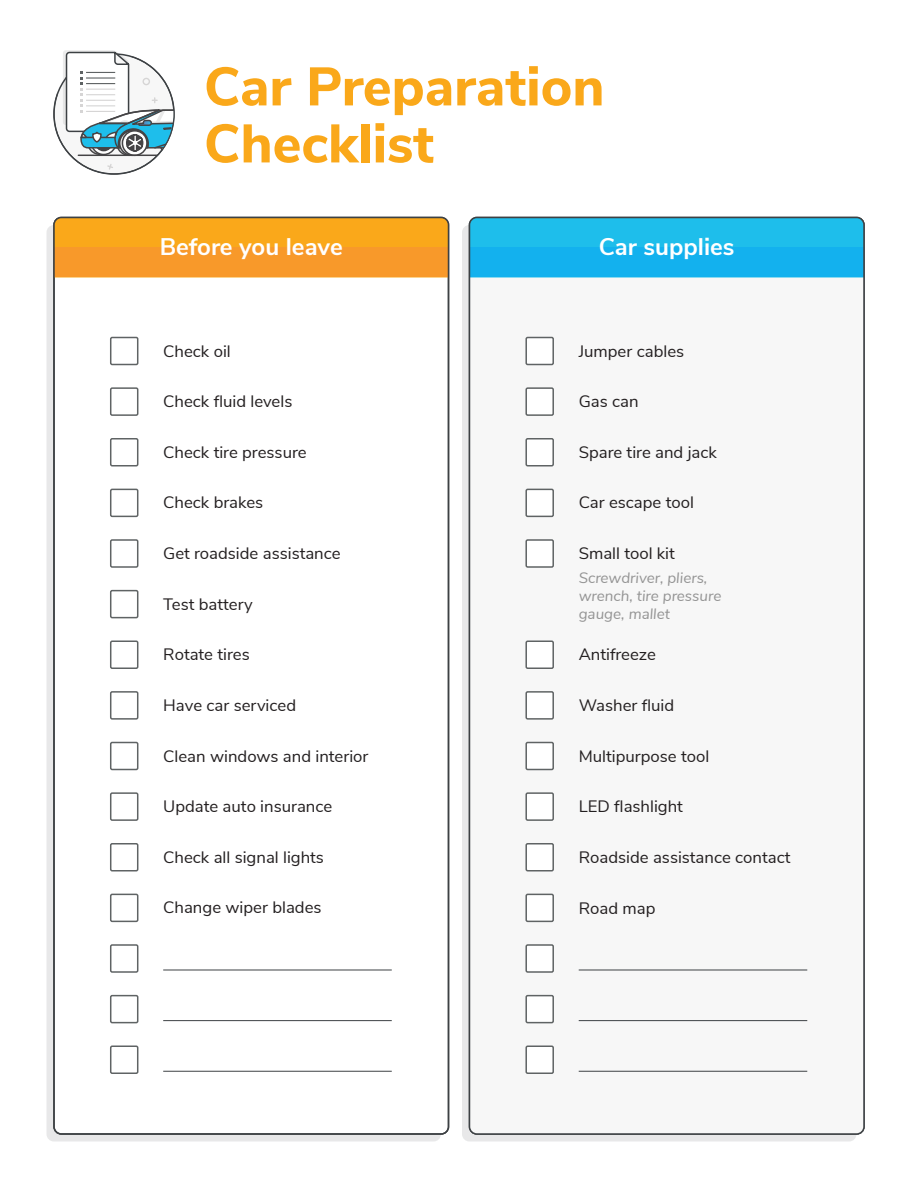
<style>
.page{position:relative;width:918px;height:1188px;background:#fff}
.page>*{position:absolute;margin:0;border:0;box-sizing:border-box;transform-origin:0 0}
.t1{font:800 54px/57px "Nunito Sans";color:#faa81a}
.t2{font:700 24px "Nunito Sans";color:#fff}
.t3{font:16.5px "Nunito Sans";color:#231f20}
.t4{font:italic 15px/18px "Nunito Sans";color:#949494}
</style>
<div class="page">
<div style="left:47px;top:225px;width:394px;height:917px;background:#e8e8e9;border-radius:7px"></div>
<svg style="left:462px;top:225px;width:394px;height:917px;background:#e0e1e2"></svg>
<div style="left:54px;top:218px;width:395px;height:916px;background:#fff;border-radius:7px"></div>
<div style="left:470px;top:218px;width:394px;height:916px;background:#f7f7f7;border-radius:7px"></div>
<div style="left:470px;top:218px;width:392px;height:30px;background:#1ebeeb"></div>
<div style="left:56px;top:218px;width:392px;height:30px;background:#faa81a"></div>
<div style="left:110px;top:337px;width:28px;height:28px;border:2px solid #5f6364;border-radius:2px"></div>
<div style="left:110px;top:387px;width:28px;height:29px;border:2px solid #5f6364;border-radius:2px"></div>
<div style="left:110px;top:438px;width:28px;height:28px;border:2px solid #5f6364;border-radius:2px"></div>
<div style="left:110px;top:489px;width:28px;height:28px;border:2px solid #5f6364;border-radius:2px"></div>
<div style="left:110px;top:539px;width:28px;height:29px;border:2px solid #5f6364;border-radius:2px"></div>
<div style="left:110px;top:590px;width:28px;height:28px;border:2px solid #5f6364;border-radius:2px"></div>
<div style="left:110px;top:640px;width:28px;height:29px;border:2px solid #5f6364;border-radius:2px"></div>
<div style="left:110px;top:691px;width:28px;height:29px;border:2px solid #5f6364;border-radius:2px"></div>
<div style="left:110px;top:742px;width:28px;height:28px;border:2px solid #5f6364;border-radius:2px"></div>
<div style="left:110px;top:792px;width:28px;height:29px;border:2px solid #5f6364;border-radius:2px"></div>
<div style="left:110px;top:843px;width:28px;height:29px;border:2px solid #5f6364;border-radius:2px"></div>
<div style="left:110px;top:894px;width:28px;height:28px;border:2px solid #5f6364;border-radius:2px"></div>
<div style="left:110px;top:944px;width:28px;height:29px;border:2px solid #5f6364;border-radius:2px"></div>
<div style="left:110px;top:995px;width:28px;height:28px;border:2px solid #5f6364;border-radius:2px"></div>
<div style="left:110px;top:1046px;width:28px;height:28px;border:2px solid #5f6364;border-radius:2px"></div>
<hr style="left:163px;top:970px;width:229px;height:1px;background:#3d4144">
<hr style="left:163px;top:1020px;width:229px;height:1px;background:#3d4144">
<hr style="left:163px;top:1071px;width:229px;height:1px;background:#3d4144">
<div style="left:526px;top:945px;width:27px;height:27px;background:#fff;border-radius:2px"></div>
<div style="left:525px;top:944px;width:29px;height:29px;border:2px solid #5f6364;border-radius:2px"></div>
<div style="left:526px;top:996px;width:27px;height:27px;background:#fff;border-radius:2px"></div>
<div style="left:525px;top:995px;width:29px;height:28px;border:2px solid #5f6364;border-radius:2px"></div>
<div style="left:526px;top:1046px;width:27px;height:27px;background:#fff;border-radius:2px"></div>
<div style="left:525px;top:1046px;width:29px;height:28px;border:2px solid #5f6364;border-radius:2px"></div>
<div style="left:526px;top:338px;width:27px;height:26px;background:#fff;border-radius:2px"></div>
<div style="left:525px;top:337px;width:29px;height:28px;border:2px solid #5f6364;border-radius:2px"></div>
<div style="left:526px;top:388px;width:27px;height:27px;background:#fff;border-radius:2px"></div>
<div style="left:525px;top:387px;width:29px;height:29px;border:2px solid #5f6364;border-radius:2px"></div>
<div style="left:526px;top:439px;width:27px;height:27px;background:#fff;border-radius:2px"></div>
<div style="left:525px;top:438px;width:29px;height:28px;border:2px solid #5f6364;border-radius:2px"></div>
<div style="left:526px;top:489px;width:27px;height:27px;background:#fff;border-radius:2px"></div>
<div style="left:525px;top:489px;width:29px;height:28px;border:2px solid #5f6364;border-radius:2px"></div>
<div style="left:526px;top:540px;width:27px;height:27px;background:#fff;border-radius:2px"></div>
<div style="left:525px;top:539px;width:29px;height:29px;border:2px solid #5f6364;border-radius:2px"></div>
<div style="left:526px;top:641px;width:27px;height:27px;background:#fff;border-radius:2px"></div>
<div style="left:525px;top:640px;width:29px;height:29px;border:2px solid #5f6364;border-radius:2px"></div>
<div style="left:526px;top:692px;width:27px;height:27px;background:#fff;border-radius:2px"></div>
<div style="left:525px;top:691px;width:29px;height:29px;border:2px solid #5f6364;border-radius:2px"></div>
<div style="left:526px;top:742px;width:27px;height:28px;background:#fff;border-radius:2px"></div>
<div style="left:525px;top:742px;width:29px;height:28px;border:2px solid #5f6364;border-radius:2px"></div>
<div style="left:526px;top:793px;width:27px;height:27px;background:#fff;border-radius:2px"></div>
<div style="left:525px;top:792px;width:29px;height:29px;border:2px solid #5f6364;border-radius:2px"></div>
<div style="left:526px;top:844px;width:27px;height:27px;background:#fff;border-radius:2px"></div>
<div style="left:525px;top:843px;width:29px;height:29px;border:2px solid #5f6364;border-radius:2px"></div>
<div style="left:526px;top:894px;width:27px;height:27px;background:#fff;border-radius:2px"></div>
<div style="left:525px;top:894px;width:29px;height:28px;border:2px solid #5f6364;border-radius:2px"></div>
<hr style="left:579px;top:970px;width:228px;height:1px;background:#3d4144">
<hr style="left:579px;top:1020px;width:228px;height:1px;background:#3d4144">
<hr style="left:579px;top:1071px;width:228px;height:1px;background:#3d4144">
<div style="left:54px;top:248px;width:394px;height:30px;background:#f8992a"></div>
<div style="left:470px;top:248px;width:394px;height:30px;background:#13b1ee"></div>
<div style="left:53px;top:217px;width:396px;height:918px;border:2px solid #3d4144;border-radius:7px"></div>
<div style="left:469px;top:217px;width:396px;height:918px;border:2px solid #3d4144;border-radius:7px"></div>
<svg style="left:53px;top:50px;width:122px;height:125px"></svg>
<h1 class="t1" style="left:204px;top:55px;width:402px">Car Preparation<br>Checklist</h1>
<h2 class="t2" style="left:160px;top:230px;width:185px">Before you leave</h2>
<h2 class="t2" style="left:599px;top:230px;width:137px">Car supplies</h2>
<p class="t3" style="left:163px;top:339px;width:69px">Check oil</p>
<p class="t3" style="left:163px;top:389px;width:131px">Check fluid levels</p>
<p class="t3" style="left:163px;top:440px;width:145px">Check tire pressure</p>
<p class="t3" style="left:163px;top:491px;width:102px">Check brakes</p>
<p class="t3" style="left:163px;top:541px;width:179px">Get roadside assistance</p>
<p class="t3" style="left:163px;top:592px;width:91px">Test battery</p>
<p class="t3" style="left:163px;top:643px;width:88px">Rotate tires</p>
<p class="t3" style="left:163px;top:693px;width:134px">Have car serviced</p>
<p class="t3" style="left:163px;top:744px;width:207px">Clean windows and interior</p>
<p class="t3" style="left:163px;top:794px;width:171px">Update auto insurance</p>
<p class="t3" style="left:163px;top:845px;width:162px">Check all signal lights</p>
<p class="t3" style="left:163px;top:896px;width:160px">Change wiper blades</p>
<p class="t3" style="left:579px;top:339px;width:107px">Jumper cables</p>
<p class="t3" style="left:579px;top:389px;width:61px">Gas can</p>
<p class="t3" style="left:579px;top:440px;width:140px">Spare tire and jack</p>
<p class="t3" style="left:579px;top:491px;width:117px">Car escape tool</p>
<p class="t3" style="left:579px;top:541px;width:98px">Small tool kit</p>
<p class="t4" style="left:579px;top:568px;width:144px">Screwdriver, pliers, wrench, tire pressure gauge, mallet</p>
<p class="t3" style="left:579px;top:643px;width:79px">Antifreeze</p>
<p class="t3" style="left:579px;top:693px;width:97px">Washer fluid</p>
<p class="t3" style="left:579px;top:744px;width:132px">Multipurpose tool</p>
<p class="t3" style="left:579px;top:794px;width:106px">LED flashlight</p>
<p class="t3" style="left:579px;top:845px;width:213px">Roadside assistance contact</p>
<p class="t3" style="left:579px;top:896px;width:78px">Road map</p>
</div>
